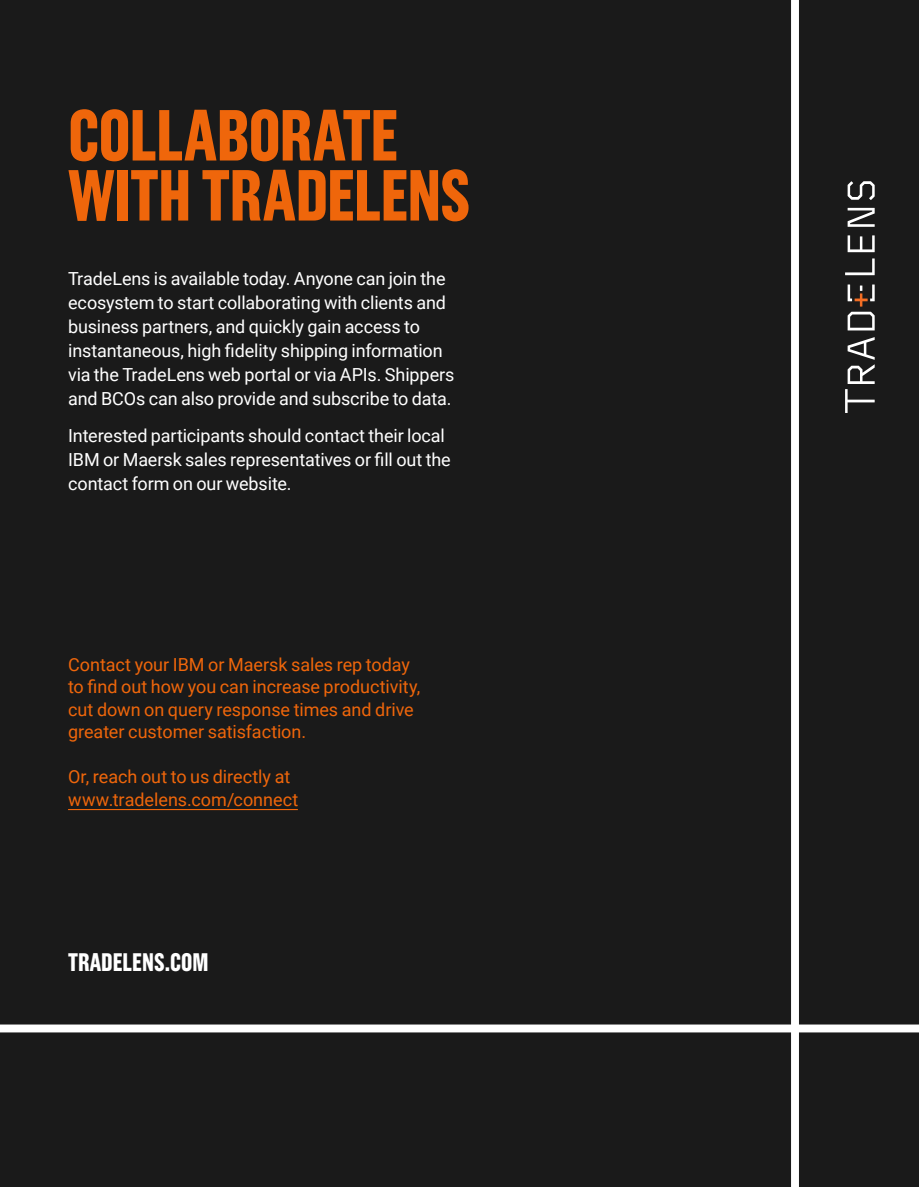
<style>
.page{position:relative;width:919px;height:1187px;background:#fff}
.page>*{position:absolute;margin:0;border:0;box-sizing:border-box;transform-origin:0 0}
.Main_Page_Header{font:700 72px/60px "Grotzec Hd Cn";letter-spacing:-.01em;color:#ef660b}
.t1{font:700 25.35px "Grotzec Hd Cn";color:#fff}
.Introductory_Body_Co{font:18px/24px "Roboto";letter-spacing:-.01em;color:#fff}
.t2{font:18px/22.5px "Roboto";color:#ef660b}
</style>
<div class="page">
<div style="left:0;top:0;width:918px;height:1186px;background:#1a1a1a"></div>
<div style="left:791px;top:0;width:7px;height:1186px;background:#fff"></div>
<div style="left:0;top:1024px;width:918px;height:8px;background:#fff"></div>
<svg style="left:845px;top:258px;width:29px;height:17px"></svg>
<svg style="left:847px;top:235px;width:27px;height:17px"></svg>
<svg style="left:847px;top:284px;width:27px;height:22px"></svg>
<svg style="left:847px;top:181px;width:27px;height:19px"></svg>
<svg style="left:847px;top:208px;width:27px;height:19px"></svg>
<svg style="left:845px;top:337px;width:29px;height:76px"></svg>
<svg style="left:847px;top:312px;width:27px;height:18px"></svg>
<hr style="left:68px;top:809px;width:230px;height:1px;background:#ef660b">
<p class="Main_Page_Header" style="left:68px;top:104px;width:403px">COLLABORATE<br>WITH TRADELENS</p>
<p class="Introductory_Body_Co" style="left:68px;top:266px;width:388px">TradeLens is available today. Anyone can join the ecosystem to start collaborating with clients and business partners, and quickly gain access to instantaneous, high fidelity shipping information via the TradeLens web portal or via APIs. Shippers and BCOs can also provide and subscribe to data.</p>
<p class="Introductory_Body_Co" style="left:68px;top:422px;width:384px">Interested participants should contact their local<br>IBM or Maersk sales representatives or fill out the contact form on our website.</p>
<p class="t2" style="left:68px;top:652px;width:354px">Contact your IBM or Maersk sales rep today to find out how you can increase productivity, cut down on query response times and drive greater customer satisfaction.</p>
<p class="t2" style="left:68px;top:764px;width:232px">Or, reach out to us directly at www.tradelens.com/connect</p>
<p class="t1" style="left:68px;top:947px;width:142px">TRADELENS.COM</p>
</div>
